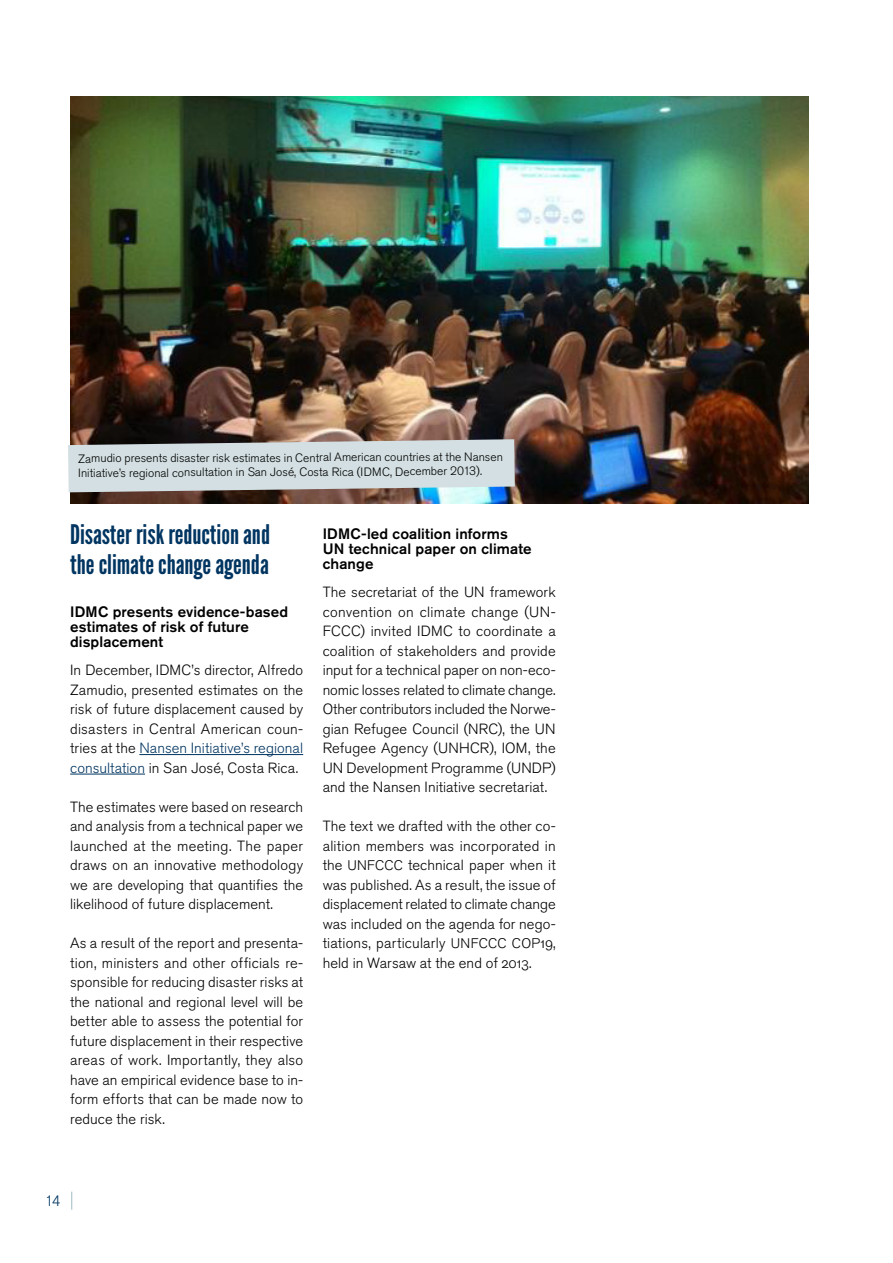
<style>
.page{position:relative;width:893px;height:1263px;background:#fff}
.page>*{position:absolute;margin:0;border:0;box-sizing:border-box;transform-origin:0 0}
.t1{font:27px/30px "League Gothic";color:#003561}
.t2{font:500 15px/15px "Akzidenz Grotesk Pro";letter-spacing:.005em;color:#000}
.t3{font:300 15px "Akzidenz Grotesk Pro";color:#003561}
.t4{font:300 14.7px/19.5px "Akzidenz Grotesk Pro";letter-spacing:.005em;color:#000;text-align:justify}
.t5{font:300 12px/14.5px "Akzidenz Grotesk Pro";letter-spacing:-.005em;color:#000}
.s1{color:#003561}
.s2{font-size:13.8px}
</style>
<div class="page">
<svg style="left:71px;top:1192px;width:1px;height:18px"></svg>
<hr style="left:139px;top:754px;width:164px;height:1px;background:#003561">
<hr style="left:70px;top:774px;width:75px;height:1px;background:#003561">
<img style="left:70px;top:97px;width:738px;height:406px">
<svg style="left:68px;top:439px;width:447px;height:53px"></svg>
<p class="t5" style="left:78px;top:450px;width:426px">Zamudio presents disaster risk estimates in Central American countries at the Nansen<br>Initiative’s regional consultation in San José, Costa Rica (IDMC, December 2013).</p>
<h1 class="t1" style="left:70px;top:519px;width:201px">Disaster risk reduction and the climate change agenda</h1>
<p class="t2" style="left:70px;top:604px;width:219px">IDMC presents evidence-based estimates of risk of future displacement</p>
<p class="t4" style="left:70px;top:660px;width:235px">In December, IDMC’s director, Alfredo Zamudio, presented estimates on the risk of future displacement caused by disasters in Central American coun&shy;tries at the <span class="s1">Nansen Initiative’s regional consultation</span> in San José, Costa Rica.</p>
<p class="t4" style="left:70px;top:797px;width:235px">The estimates were based on research and analysis from a technical paper we launched at the meeting. The paper draws on an innovative methodology we are developing that quantifies the likelihood of future displacement.</p>
<p class="t4" style="left:70px;top:933px;width:235px">As a result of the report and presenta&shy;tion, ministers and other officials re&shy;sponsible for reducing disaster risks at the national and regional level will be better able to assess the potential for future displacement in their respective areas of work. Importantly, they also have an empirical evidence base to in&shy;form efforts that can be made now to reduce the risk.</p>
<p class="t2" style="left:323px;top:526px;width:210px">IDMC-led coalition informs<br>UN technical paper on climate change</p>
<p class="t4" style="left:323px;top:582px;width:235px">The secretariat of the UN framework convention on climate change (UN-FCCC) invited IDMC to coordinate a coalition of stakeholders and provide input for a technical paper on non-eco&shy;nomic losses related to climate change.<br>Other contributors included the Norwe&shy;gian Refugee Council (NRC), the UN Refugee Agency (UNHCR), IOM, the UN Development Programme (UNDP) and the Nansen Initiative secretariat.</p>
<p class="t4" style="left:323px;top:816px;width:235px">The text we drafted with the other co&shy;alition members was incorporated in the <span class="s2">UNFCCC</span> technical paper when it was published. As a result, the issue of displacement related to climate change was included on the agenda for nego&shy;tiations, particularly <span class="s2">UNFCCC COP</span>19, held in Warsaw at the end of 2013.</p>
<p class="t3" style="left:45px;top:1191px;width:17px">14</p>
</div>
